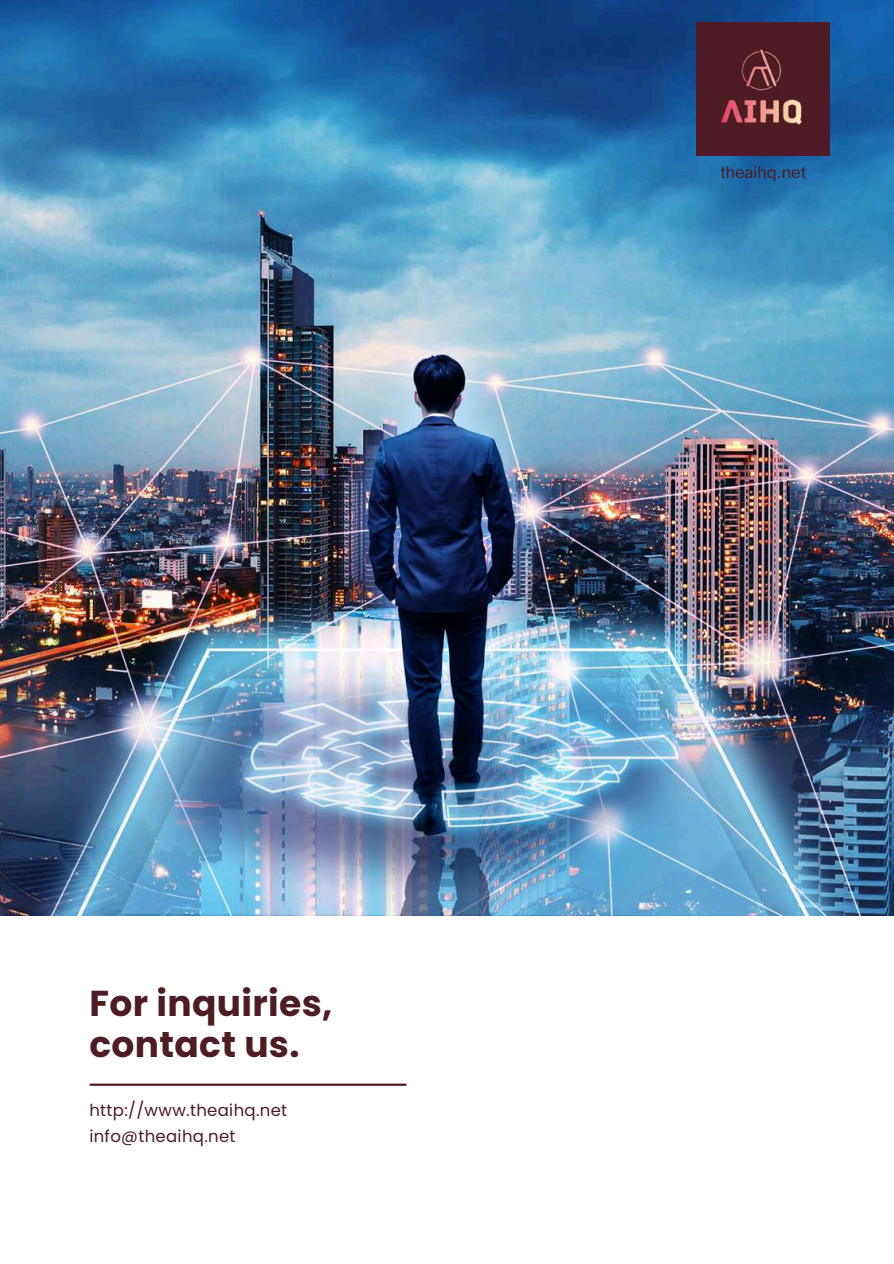
<style>
.page{position:relative;width:894px;height:1264px;background:#fff}
.page>*{position:absolute;margin:0;border:0;box-sizing:border-box;transform-origin:0 0}
.t1{font:700 36px/40.5px "Poppins";letter-spacing:.01em;color:#4d1c25}
.t2{font:16.5px/25.8px "Poppins";letter-spacing:.02em;color:#4d1c25}
.t3{font:16.5px "Pragmatica";color:#4d1c25}
</style>
<div class="page">
<img style="left:0;top:0;width:893px;height:915px">
<hr style="left:90px;top:1083px;width:315px;height:2px;background:#4d1c25">
<img style="left:696px;top:23px;width:133px;height:133px">
<h1 class="t1" style="left:89px;top:983px;width:245px">For inquiries, contact us.</h1>
<p class="t2" style="left:89px;top:1097px;width:199px">http://www.theaihq.net info@theaihq.net</p>
<p class="t3" style="left:720px;top:162px;width:87px">theaihq.net</p>
</div>
